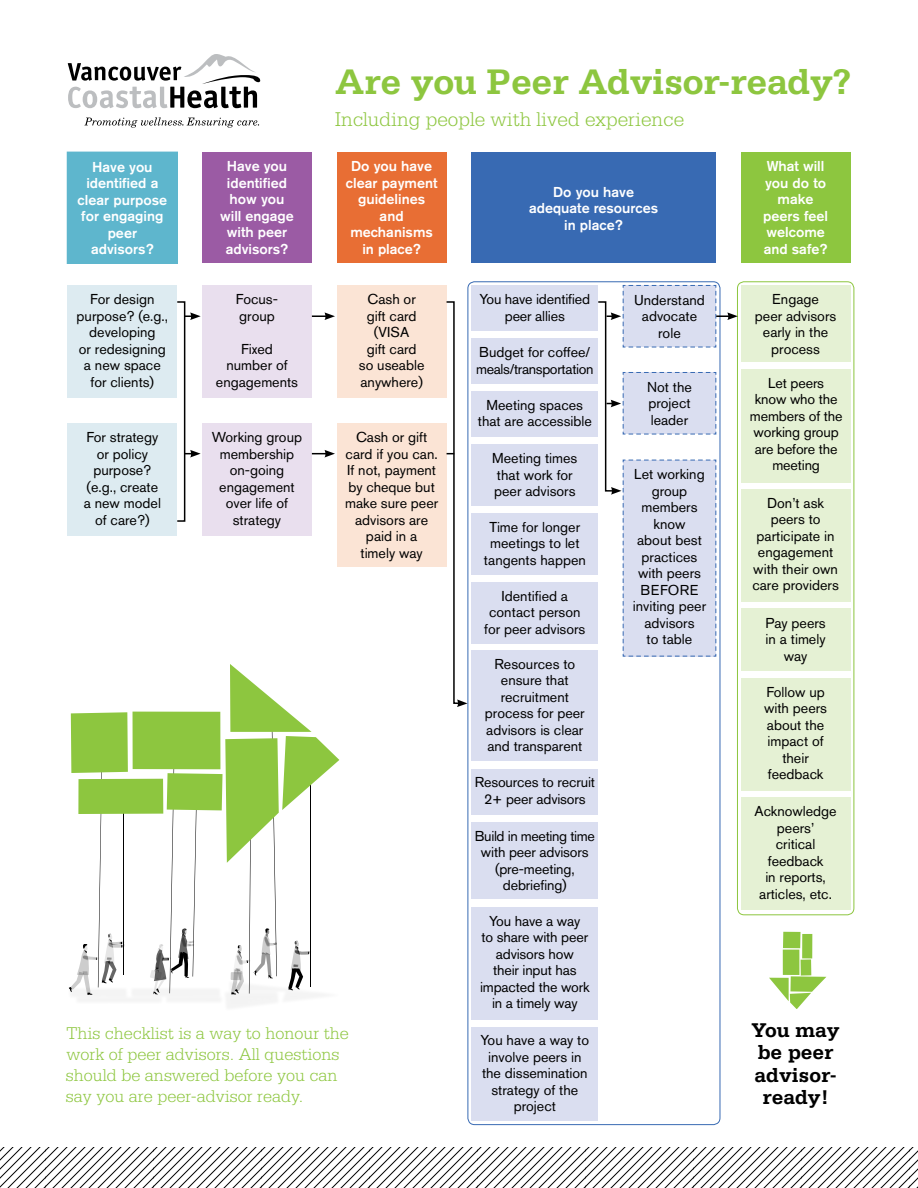
<style>
.page{position:relative;width:918px;height:1188px;background:#fff}
.page>*{position:absolute;margin:0;border:0;box-sizing:border-box;transform-origin:0 0}
.t1{font:700 37.5px "Serifa";letter-spacing:-.01em;color:#8dc63f}
.t2{font:300 21px "Serifa";color:#8dc63f}
.t3{font:700 21px/22.5px "Serifa";color:#000;text-align:center}
.t4{font:300 18px/21px "Serifa";color:#8dc63f}
.t5{font:14.25px/16.5px "Akzidenz Grotesk BE";color:#000;text-align:center}
.t6{font:500 14.25px/16.5px "Akzidenz Grotesk BE";color:#fff;text-align:center}
.t7{font:14.25px/16.5px "Akzidenz Grotesk BE";letter-spacing:-.025em;color:#000}
</style>
<div class="page">
<svg style="left:0;top:1148px;width:918px;height:40px"></svg>
<svg style="left:84px;top:117px;width:175px;height:11px"></svg>
<svg style="left:68px;top:54px;width:192px;height:54px"></svg>
<img style="left:77px;top:990px;width:243px;height:17px">
<div style="left:133px;top:712px;width:87px;height:57px;background:#8dc63f"></div>
<svg style="left:69px;top:712px;width:59px;height:283px"></svg>
<div style="left:78px;top:779px;width:85px;height:35px;background:#8dc63f"></div>
<svg style="left:150px;top:664px;width:189px;height:330px"></svg>
<div style="left:68px;top:152px;width:109px;height:111px;background:#5eb6cd"></div>
<div style="left:67px;top:152px;width:111px;height:112px;border:2px solid #5eb6cd"></div>
<div style="left:202px;top:152px;width:110px;height:111px;background:#9b5ba4"></div>
<div style="left:337px;top:152px;width:110px;height:111px;background:#e86e34"></div>
<div style="left:471px;top:152px;width:245px;height:111px;background:#386ab3"></div>
<div style="left:741px;top:152px;width:109px;height:111px;background:#8dc63f"></div>
<div style="left:68px;top:285px;width:109px;height:113px;background:#ddebf1"></div>
<div style="left:202px;top:285px;width:110px;height:113px;background:#e9dfee"></div>
<div style="left:337px;top:285px;width:110px;height:113px;background:#fbe4d5"></div>
<div style="left:471px;top:285px;width:127px;height:46px;background:#dadef0"></div>
<div style="left:471px;top:339px;width:127px;height:45px;background:#dadef0"></div>
<div style="left:471px;top:391px;width:127px;height:46px;background:#dadef0"></div>
<div style="left:471px;top:513px;width:127px;height:62px;background:#dadef0"></div>
<div style="left:471px;top:582px;width:127px;height:61px;background:#dadef0"></div>
<div style="left:471px;top:650px;width:127px;height:111px;background:#dadef0"></div>
<div style="left:471px;top:822px;width:127px;height:77px;background:#dadef0"></div>
<div style="left:471px;top:907px;width:127px;height:113px;background:#dadef0"></div>
<div style="left:471px;top:1027px;width:127px;height:94px;background:#dadef0"></div>
<div style="left:68px;top:423px;width:109px;height:113px;background:#ddebf1"></div>
<div style="left:202px;top:423px;width:110px;height:113px;background:#e9dfee"></div>
<div style="left:337px;top:423px;width:110px;height:144px;background:#fbe4d5"></div>
<div style="left:741px;top:285px;width:109px;height:77px;background:#e5f1d4"></div>
<div style="left:741px;top:489px;width:109px;height:113px;background:#e5f1d4"></div>
<div style="left:741px;top:609px;width:109px;height:62px;background:#e5f1d4"></div>
<div style="left:741px;top:678px;width:109px;height:113px;background:#e5f1d4"></div>
<div style="left:741px;top:798px;width:109px;height:112px;background:#e5f1d4"></div>
<svg style="left:769px;top:976px;width:57px;height:33px"></svg>
<div style="left:783px;top:950px;width:16px;height:25px;background:#8dc63f"></div>
<div style="left:783px;top:932px;width:18px;height:16px;background:#8dc63f"></div>
<div style="left:802px;top:934px;width:10px;height:24px;background:#8dc63f"></div>
<div style="left:801px;top:959px;width:10px;height:17px;background:#8dc63f"></div>
<div style="left:737px;top:281px;width:117px;height:634px;border:1px solid #8dc63f;border-radius:7px"></div>
<svg style="left:185px;top:312px;width:16px;height:8px"></svg>
<svg style="left:185px;top:450px;width:16px;height:8px"></svg>
<svg style="left:446px;top:300px;width:22px;height:407px"></svg>
<div style="left:177px;top:301px;width:8px;height:221px;border:2px solid #000"></div>
<svg style="left:312px;top:312px;width:23px;height:8px"></svg>
<svg style="left:312px;top:450px;width:23px;height:8px"></svg>
<svg style="left:597px;top:285px;width:141px;height:372px"></svg>
<div style="left:471px;top:445px;width:127px;height:61px;background:#dadef0"></div>
<div style="left:471px;top:769px;width:127px;height:45px;background:#dadef0"></div>
<div style="left:741px;top:369px;width:110px;height:113px;background:#e5f1d4"></div>
<h1 class="t1" style="left:335px;top:60px;width:518px">Are you Peer Advisor-ready?</h1>
<h2 class="t2" style="left:335px;top:107px;width:350px">Including people with lived experience</h2>
<p class="t6" style="left:78px;top:158px;width:91px">Have you identified a clear purpose for engaging peer advisors?</p>
<p class="t6" style="left:220px;top:158px;width:75px">Have you identified how you will engage with peer advisors?</p>
<p class="t6" style="left:346px;top:158px;width:93px">Do you have clear payment guidelines and mechanisms in place?</p>
<p class="t6" style="left:529px;top:183px;width:131px">Do you have adequate resources in place?</p>
<p class="t5" style="left:77px;top:291px;width:93px">For design purpose? (e.g., developing<br>or redesigning a new space for clients)</p>
<p class="t5" style="left:236px;top:291px;width:44px;text-align:left">Focus&shy;group</p>
<p class="t5" style="left:216px;top:340px;width:84px">Fixed<br>number of engagements</p>
<p class="t5" style="left:359px;top:291px;width:67px">Cash or gift card (VISA<br>gift card so useable anywhere)</p>
<p class="t5" style="left:480px;top:291px;width:112px">You have identified peer allies</p>
<p class="t5" style="left:634px;top:291px;width:72px">Understand advocate role</p>
<p class="t7" style="left:476px;top:344px;width:119px">Budget for coffee/ meals/transportation</p>
<p class="t5" style="left:478px;top:397px;width:116px">Meeting spaces that are accessible</p>
<p class="t5" style="left:647px;top:378px;width:46px;text-align:justify">Not the project leader</p>
<p class="t5" style="left:84px;top:429px;width:79px">For strategy or policy purpose? (e.g., create a new model of care?)</p>
<p class="t5" style="left:212px;top:429px;width:92px">Working group membership on-going engagement over life of strategy</p>
<p class="t5" style="left:345px;top:429px;width:95px">Cash or gift card if you can.<br>If not, payment by cheque but make sure peer advisors are paid in a<br>timely way</p>
<p class="t4" style="left:66px;top:1022px;width:285px">This checklist is a way to honour the work of peer advisors. All questions should be answered before you can say you are peer-advisor ready.</p>
<p class="t5" style="left:492px;top:450px;width:87px;text-align:left">Meeting times that work for peer advisors</p>
<p class="t5" style="left:484px;top:519px;width:104px">Time for longer meetings to let tangents happen</p>
<p class="t5" style="left:484px;top:587px;width:103px">Identified a contact person for peer advisors</p>
<p class="t5" style="left:485px;top:656px;width:101px">Resources to ensure that recruitment process for peer advisors is clear and transparent</p>
<p class="t5" style="left:475px;top:774px;width:122px">Resources to recruit<br>2+ peer advisors</p>
<p class="t5" style="left:475px;top:828px;width:121px">Build in meeting time with peer advisors (pre-meeting, debriefing)</p>
<p class="t5" style="left:480px;top:913px;width:111px">You have a way<br>to share with peer advisors how<br>their input has impacted the work in a timely way</p>
<p class="t5" style="left:481px;top:1032px;width:110px">You have a way to involve peers in the dissemination strategy of the project</p>
<p class="t5" style="left:633px;top:466px;width:75px">Let working group members know<br>about best practices with peers<br>BEFORE inviting peer advisors<br>to table</p>
<p class="t6" style="left:763px;top:158px;width:66px">What will you do to make peers feel welcome and safe?</p>
<p class="t5" style="left:755px;top:291px;width:83px">Engage<br>peer advisors early in the process</p>
<p class="t5" style="left:750px;top:374px;width:94px">Let peers<br>know who the members of the working group are before the meeting</p>
<p class="t5" style="left:752px;top:495px;width:88px">Don’t ask peers to participate in engagement with their own care providers</p>
<p class="t5" style="left:765px;top:614px;width:62px">Pay peers in a timely way</p>
<p class="t5" style="left:764px;top:684px;width:64px">Follow up with peers about the impact of their feedback</p>
<p class="t5" style="left:755px;top:803px;width:84px">Acknowledge peers’<br>critical feedback<br>in reports, articles, etc.</p>
<h2 class="t3" style="left:751px;top:1018px;width:90px">You may be peer advisor&shy;ready!</h2>
</div>
